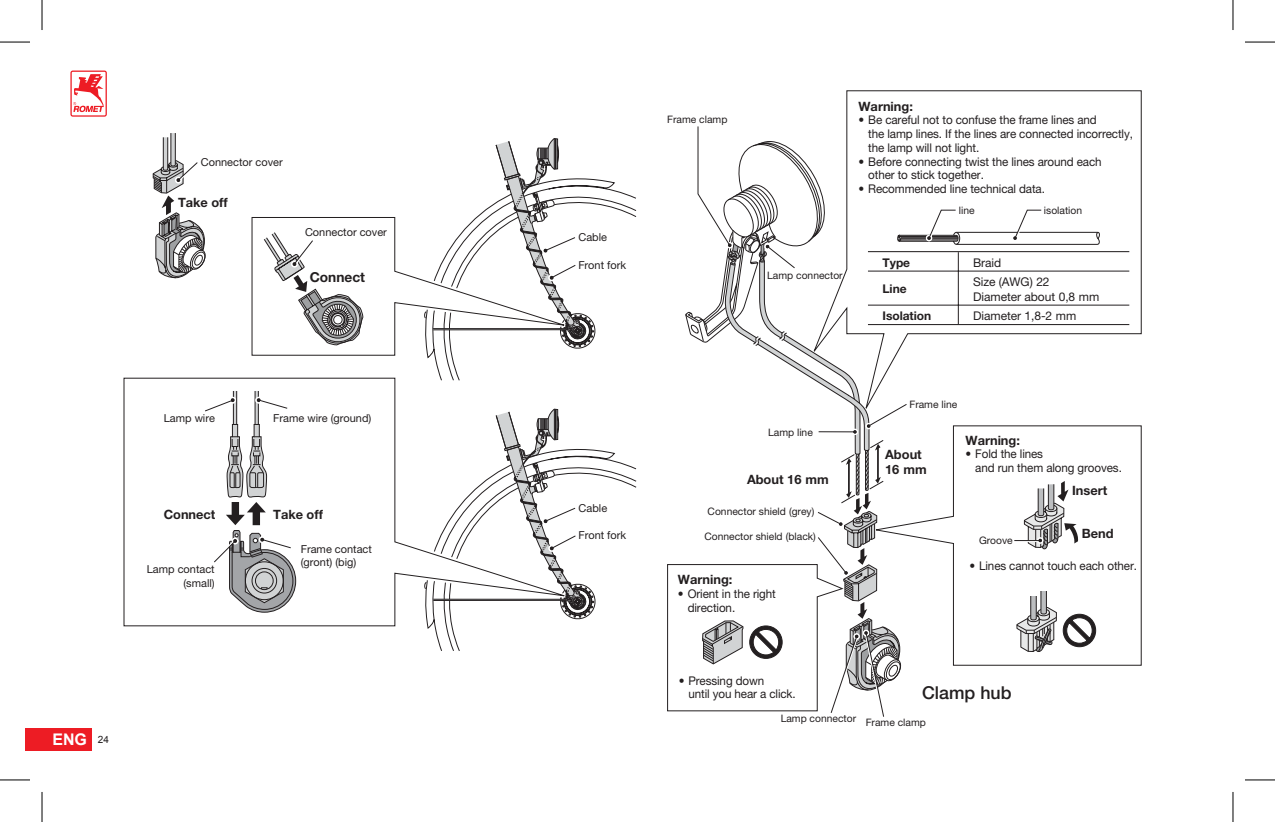
<style>
.page{position:relative;width:1275px;height:822px;background:#fff}
.page>*{position:absolute;margin:0;border:0;box-sizing:border-box;transform-origin:0 0}
.t1{font:500 17.8px "Helvetica Neue LT Pro";color:#231f20}
.t2{font:700 16px "Arial";color:#fff}
.t3{font:700 13.8px "Helvetica Neue LT Pro";color:#231f20}
.t4{font:700 12.8px/14.6px "Helvetica Neue LT Pro";color:#231f20}
.t5{font:12px/13.8px "Helvetica Neue LT Pro";letter-spacing:-.01em;color:#231f20}
.t6{font:700 12px "Helvetica Neue LT Pro";letter-spacing:-.005em;color:#231f20}
.t7{font:11px/13.2px "Helvetica Neue LT Pro";color:#231f20;text-align:right}
.t8{font:10.2px "Helvetica Neue LT Pro";color:#231f20}
.s1{font-weight:400;font-size:10px;color:#231f20}
</style>
<div class="page">
<div style="left:25px;top:727px;width:66px;height:23px;background:#ed1c24"></div>
<svg style="left:70px;top:70px;width:37px;height:47px"></svg>
<svg style="left:427px;top:138px;width:210px;height:239px"></svg>
<svg style="left:251px;top:216px;width:322px;height:140px"></svg>
<svg style="left:152px;top:133px;width:54px;height:146px"></svg>
<svg style="left:427px;top:449px;width:210px;height:202px"></svg>
<svg style="left:123px;top:377px;width:450px;height:249px"></svg>
<svg style="left:202px;top:390px;width:94px;height:222px"></svg>
<svg style="left:667px;top:425px;width:475px;height:286px"></svg>
<svg style="left:846px;top:90px;width:296px;height:245px"></svg>
<hr style="left:868px;top:251px;width:261px;height:1px;background:#231f20">
<hr style="left:958px;top:324px;width:171px;height:1px;background:#231f20">
<hr style="left:868px;top:270px;width:261px;height:1px;background:#231f20">
<hr style="left:868px;top:304px;width:261px;height:1px;background:#231f20">
<svg style="left:684px;top:126px;width:417px;height:591px"></svg>
<hr style="left:0;top:42px;width:30px;height:1px;background:#000">
<hr style="left:1245px;top:42px;width:30px;height:1px;background:#000">
<hr style="left:0;top:779px;width:30px;height:1px;background:#000">
<hr style="left:1245px;top:779px;width:30px;height:1px;background:#000">
<hr style="left:42px;top:0;width:1px;height:30px;background:#000">
<hr style="left:42px;top:791px;width:1px;height:30px;background:#000">
<hr style="left:1232px;top:0;width:1px;height:30px;background:#000">
<hr style="left:1232px;top:791px;width:1px;height:30px;background:#000">
<p class="t7" style="left:201px;top:155px;width:83px">Connector cover</p>
<p class="t4" style="left:178px;top:195px;width:51px">Take off</p>
<p class="t7" style="left:305px;top:225px;width:83px">Connector cover</p>
<p class="t3" style="left:310px;top:268px;width:57px">Connect</p>
<p class="t7" style="left:164px;top:411px;width:53px">Lamp wire</p>
<p class="t7" style="left:273px;top:411px;width:100px">Frame wire (ground)</p>
<p class="t4" style="left:164px;top:506px;width:53px">Connect</p>
<p class="t4" style="left:273px;top:506px;width:51px">Take off</p>
<p class="t7" style="left:147px;top:562px;width:69px">Lamp contact (small)</p>
<p class="t7" style="left:301px;top:541px;width:73px;text-align:left">Frame contact (gront) (big)</p>
<h2 class="t2" style="left:52px;top:728px;width:58px">ENG <span class="s1">24</span></h2>
<p class="t7" style="left:578px;top:230px;width:30px">Cable</p>
<p class="t7" style="left:578px;top:258px;width:49px">Front fork</p>
<p class="t7" style="left:578px;top:501px;width:30px">Cable</p>
<p class="t7" style="left:578px;top:528px;width:49px">Front fork</p>
<p class="t8" style="left:667px;top:113px;width:62px">Frame clamp</p>
<p class="t4" style="left:858px;top:98px;width:56px">Warning:</p>
<p class="t5" style="left:868px;top:113px;width:266px;text-indent:-10px">• Be careful not to confuse the frame lines and<br>the lamp lines. If the lines are connected incorrectly, the lamp will not light.</p>
<p class="t5" style="left:868px;top:154px;width:235px;text-indent:-10px">• Before connecting twist the lines around each other to stick together.</p>
<p class="t5" style="left:858px;top:182px;width:188px">• Recommended line technical data.</p>
<p class="t8" style="left:959px;top:204px;width:17px">line</p>
<p class="t8" style="left:1044px;top:204px;width:40px">isolation</p>
<p class="t8" style="left:767px;top:269px;width:77px">Lamp connector</p>
<p class="t6" style="left:882px;top:255px;width:29px">Type</p>
<p class="t5" style="left:973px;top:255px;width:30px">Braid</p>
<p class="t6" style="left:882px;top:281px;width:26px">Line</p>
<p class="t5" style="left:973px;top:274px;width:128px;line-height:14.6px">Size (AWG) 22<br>Diameter about 0,8 mm</p>
<p class="t6" style="left:882px;top:308px;width:50px">Isolation</p>
<p class="t5" style="left:973px;top:308px;width:105px">Diameter 1,8-2 mm</p>
<p class="t8" style="left:768px;top:425px;width:46px">Lamp line</p>
<p class="t4" style="left:747px;top:471px;width:83px">About 16 mm</p>
<p class="t8" style="left:707px;top:505px;width:108px">Connector shield (grey)</p>
<p class="t8" style="left:704px;top:530px;width:113px">Connector shield (black)</p>
<p class="t4" style="left:678px;top:572px;width:56px">Warning:</p>
<p class="t5" style="left:687px;top:586px;width:90px;text-indent:-10px">• Orient in the right direction.</p>
<p class="t5" style="left:688px;top:672px;width:109px;text-indent:-10px">• Pressing down<br>until you hear a click.</p>
<p class="t8" style="left:909px;top:397px;width:49px">Frame line</p>
<p class="t4" style="left:885px;top:446px;width:43px">About<br>16 mm</p>
<p class="t4" style="left:965px;top:432px;width:56px">Warning:</p>
<p class="t5" style="left:975px;top:446px;width:148px;text-indent:-10px">• Fold the lines<br>and run them along grooves.</p>
<p class="t4" style="left:1072px;top:482px;width:37px">Insert</p>
<p class="t4" style="left:1081px;top:525px;width:33px">Bend</p>
<p class="t5" style="left:969px;top:558px;width:169px">• Lines cannot touch each other.</p>
<p class="t8" style="left:979px;top:533px;width:35px">Groove</p>
<p class="t1" style="left:922px;top:681px;width:91px">Clamp hub</p>
<p class="t8" style="left:780px;top:711px;width:147px">Lamp connector Frame clamp</p>
</div>
